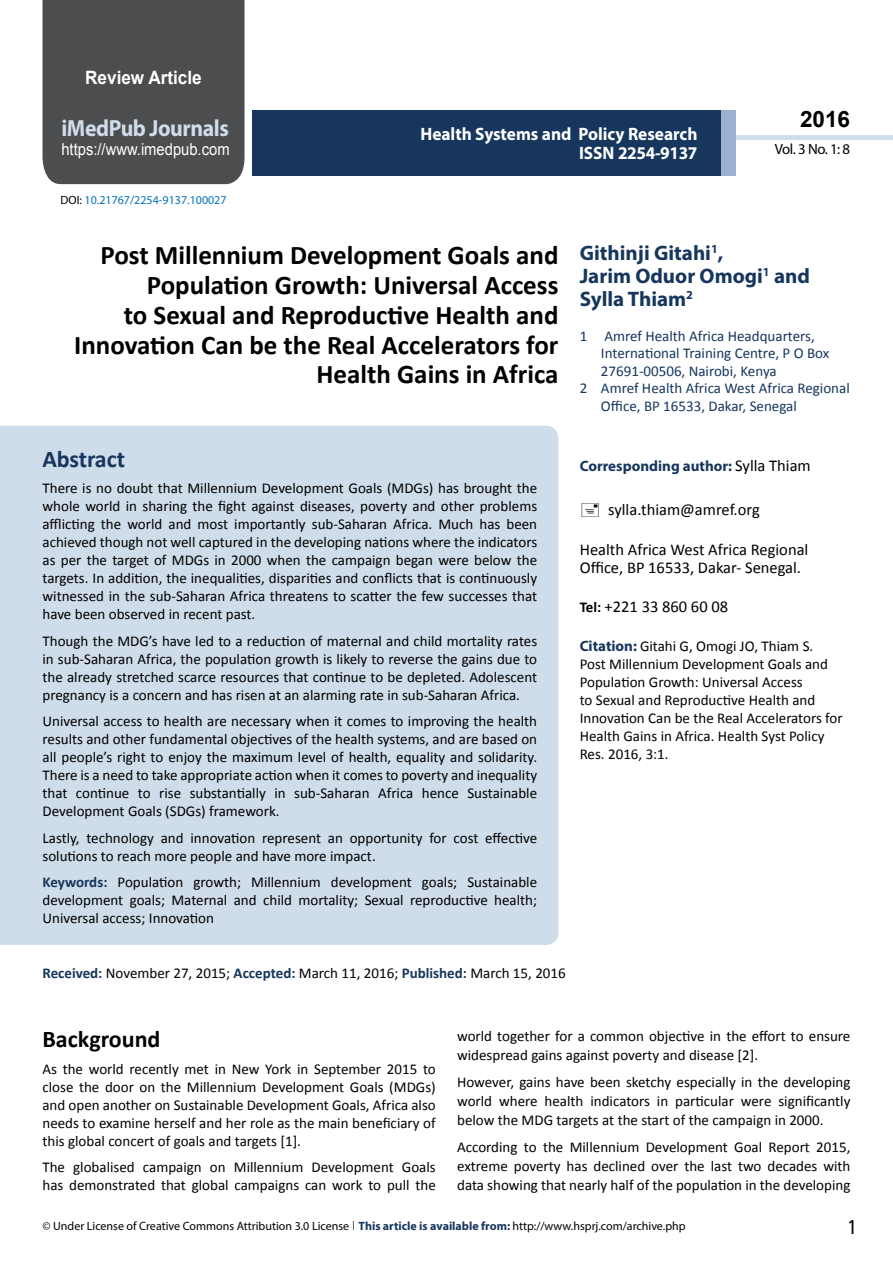
<style>
.page{position:relative;width:893px;height:1263px;background:#fff}
.page>*{position:absolute;margin:0;border:0;box-sizing:border-box;transform-origin:0 0}
.t1{font:700 27px/29.7px "Calibri";color:#000;text-align:right}
.t2{font:25.5px "Tunga";color:#000}
.t3{font:700 24px "Calibri";color:#000}
.t4{font:700 24px "Calibri";letter-spacing:-.005em;color:#16365d}
.t5{font:700 23.4px "Myriad Pro";letter-spacing:-.02em;color:#cfdce9;scale:.93 1}
.t6{font:700 22.5px "Arial";color:#000}
.t7{font:700 21px/23.1px "Myriad Pro";color:#16365d}
.t8{font:700 18.45px "Arial";color:#fff;scale:.93 1}
.t9{font:700 18px/19.8px "Myriad Pro";color:#fff;text-align:right;scale:.96 1}
.t10{font:16.5px/18px "Calibri";color:#000}
.t11{font:16.5px "Arial";color:#fff;scale:.89 1}
.t12{font:15px/18px "Calibri";color:#000;text-align:justify}
.t13{font:15px "Calibri";color:#16365d}
.t14{font:700 15px "Myriad Pro";color:#16365d}
.t15{font:14.85px "Myriad Pro";color:#000}
.t16{font:12px "Myriad Pro";color:#000}
.t17{font:12px "Myriad Pro";color:#0072bc}
.s1{color:#000}
.s2{font-weight:700;color:#16365d}
.s3{font-family:"Calibri";font-weight:400;font-size:16.5px;color:#000}
.s4{font-weight:700;font-size:15px}
.s5{font-family:"Myriad Pro";font-weight:700;color:#16365d}
.s6{font-family:"Tunga"}
</style>
<div class="page">
<div style="left:43px;top:0;width:201px;height:184px;background:#4c4d4f"></div>
<div style="left:736px;top:135px;width:157px;height:5px;background:#cfdce9"></div>
<div style="left:720px;top:110px;width:16px;height:66px;background:#9bb1cf"></div>
<div style="left:252px;top:110px;width:469px;height:66px;background:#16365d"></div>
<div style="left:0;top:426px;width:558px;height:519px;background:#cfdce9"></div>
<p class="t8" style="left:85px;top:65px;width:127px">Review Article</p>
<h3 class="t5" style="left:61px;top:113px;width:181px">iMedPub Journals</h3>
<p class="t11" style="left:61px;top:138px;width:190px">https://www.imedpub.com</p>
<p class="t17" style="left:60px;top:192px;width:168px"><span class="s1">DOI:</span> 10.21767/2254-9137.100027</p>
<p class="t9" style="left:420px;top:123px;width:290px">Health Systems and Policy Research<br>ISSN 2254-9137</p>
<h3 class="t6" style="left:800px;top:104px;width:52px">2016</h3>
<p class="t15" style="left:775px;top:140px;width:77px">Vol. 3 No. 1: 8</p>
<h1 class="t1" style="left:74px;top:241px;width:486px">Post Millennium Development Goals and Population Growth: Universal Access<br>to Sexual and Reproductive Health and Innovation Can be the Real Accelerators for Health Gains in Africa</h1>
<h3 class="t4" style="left:43px;top:443px;width:84px">Abstract</h3>
<p class="t12" style="left:43px;top:479px;width:496px">There is no doubt that Millennium Development Goals (MDGs) has brought the whole world in sharing the fight against diseases, poverty and other problems afflicting the world and most importantly sub-Saharan Africa. Much has been achieved though not well captured in the developing nations where the indicators as per the target of MDGs in 2000 when the campaign began were below the targets. In addition, the inequalities, disparities and conflicts that is continuously witnessed in the sub-Saharan Africa threatens to scatter the few successes that have been observed in recent past.</p>
<p class="t12" style="left:43px;top:632px;width:496px">Though the MDG’s have led to a reduction of maternal and child mortality rates in sub-Saharan Africa, the population growth is likely to reverse the gains due to the already stretched scarce resources that continue to be depleted. Adolescent pregnancy is a concern and has risen at an alarming rate in sub-Saharan Africa.</p>
<p class="t12" style="left:43px;top:712px;width:496px">Universal access to health are necessary when it comes to improving the health results and other fundamental objectives of the health systems, and are based on all people’s right to enjoy the maximum level of health, equality and solidarity.<br>There is a need to take appropriate action when it comes to poverty and inequality that continue to rise substantially in sub-Saharan Africa hence Sustainable Development Goals (SDGs) framework.</p>
<p class="t12" style="left:43px;top:829px;width:496px">Lastly, technology and innovation represent an opportunity for cost effective solutions to reach more people and have more impact.</p>
<p class="t12" style="left:43px;top:873px;width:496px"><span class="s2">Keywords:</span> Population growth; Millennium development goals; Sustainable development goals; Maternal and child mortality; Sexual reproductive health; Universal access; Innovation</p>
<h3 class="t7" style="left:580px;top:241px;width:232px">Githinji Gitahi<sup>1</sup>,<br>Jarim Oduor Omogi<sup>1</sup> and<br>Sylla Thiam<sup>2</sup></h3>
<p class="t13" style="left:580px;top:326px;width:237px">1 Amref Health Africa Headquarters,</p>
<p class="t13" style="left:601px;top:344px;width:230px">International Training Centre, P O Box</p>
<p class="t13" style="left:601px;top:361px;width:177px">27691-00506, Nairobi, Kenya</p>
<p class="t13" style="left:580px;top:379px;width:272px">2 Amref Health Africa West Africa Regional</p>
<p class="t13" style="left:601px;top:396px;width:197px">Office, BP 16533, Dakar, Senegal</p>
<p class="t14" style="left:580px;top:456px;width:233px">Corresponding author: <span class="s3">Sylla Thiam</span></p>
<p class="t10" style="left:608px;top:501px;width:153px">sylla.thiam@amref.org</p>
<p class="t10" style="left:580px;top:540px;width:230px">Health Africa West Africa Regional<br>Office, BP 16533, Dakar- Senegal.</p>
<p class="t10" style="left:580px;top:598px;width:150px"><span class="s4">Tel:</span> +221 33 860 60 08</p>
<p class="t12" style="left:580px;top:637px;width:264px;text-align:left"><span class="s5">Citation:</span> Gitahi G, Omogi JO, Thiam S.<br>Post Millennium Development Goals and Population Growth: Universal Access<br>to Sexual and Reproductive Health and Innovation Can be the Real Accelerators for Health Gains in Africa. Health Syst Policy Res. 2016, 3:1.</p>
<p class="t12" style="left:42px;top:963px;width:525px"><span class="s2">Received:</span> November 27, 2015; <span class="s2">Accepted:</span> March 11, 2016; <span class="s2">Published:</span> March 15, 2016</p>
<h3 class="t3" style="left:42px;top:1024px;width:120px">Background</h3>
<p class="t12" style="left:42px;top:1060px;width:395px">As the world recently met in New York in September 2015 to close the door on the Millennium Development Goals (MDGs) and open another on Sustainable Development Goals, Africa also needs to examine herself and her role as the main beneficiary of this global concert of goals and targets [1].</p>
<p class="t12" style="left:42px;top:1158px;width:395px">The globalised campaign on Millennium Development Goals has demonstrated that global campaigns can work to pull the</p>
<p class="t12" style="left:457px;top:1026px;width:395px;line-height:18.9px">world together for a common objective in the effort to ensure widespread gains against poverty and disease [2].</p>
<p class="t12" style="left:457px;top:1072px;width:395px;line-height:18.9px">However, gains have been sketchy especially in the developing world where health indicators in particular were significantly below the MDG targets at the start of the campaign in 2000.</p>
<p class="t12" style="left:457px;top:1138px;width:395px;line-height:18.9px">According to the Millennium Development Goal Report 2015, extreme poverty has declined over the last two decades with data showing that nearly half of the population in the developing</p>
<p class="t16" style="left:43px;top:1219px;width:645px">© Under License of Creative Commons Attribution 3.0 License <span class="s6">|</span> <span class="s2">This article is available from:</span> http://www.hsprj.com/archive.php</p>
<h2 class="t2" style="left:848px;top:1210px;width:9px">1</h2>
</div>
